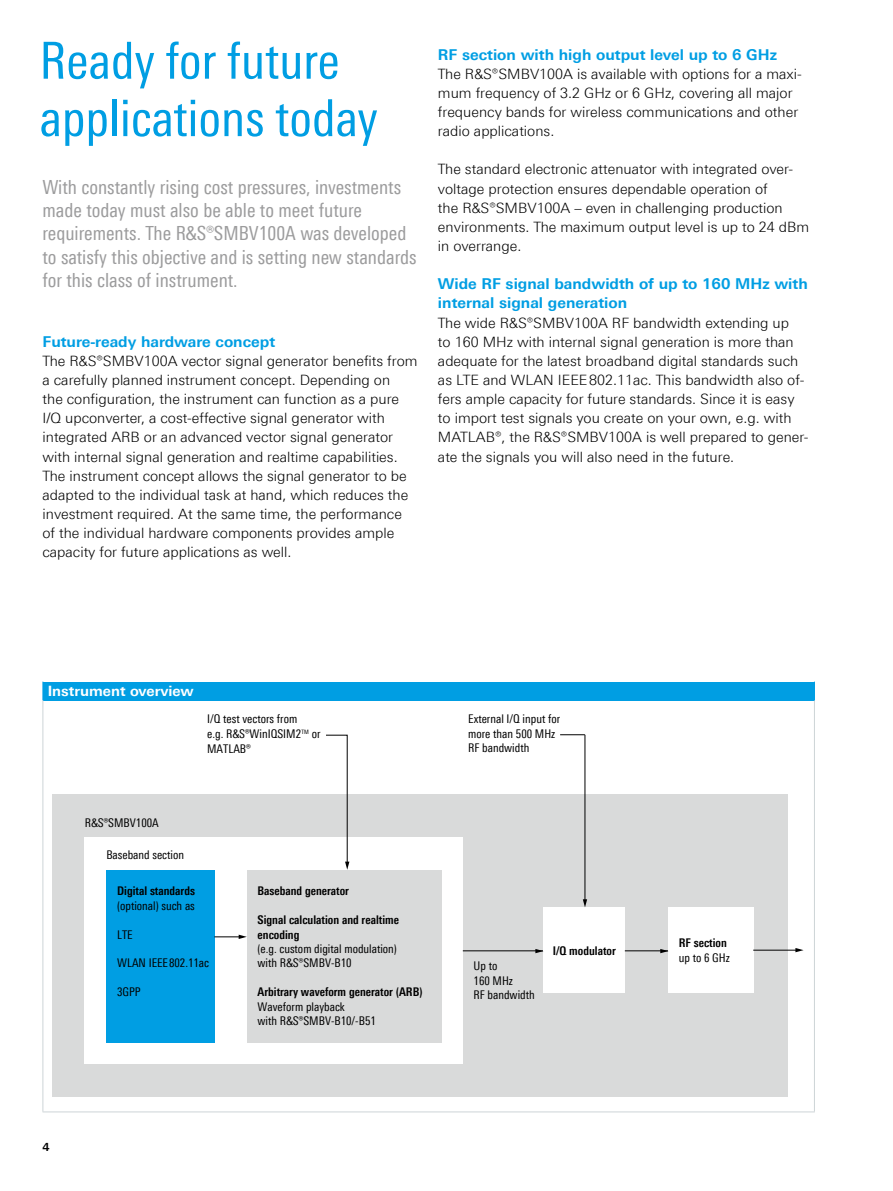
<style>
.page{position:relative;width:893px;height:1191px;background:#fff}
.page>*{position:absolute;margin:0;border:0;box-sizing:border-box;transform-origin:0 0}
.t1{font:51px/57.4px "Linotype Univers 420 Cn";color:#009ee3}
.t2{font:19.5px/23.4px "Linotype Univers 420 Cn";color:#9c9c9d}
.t3{font:700 15px/19.2px "Linotype Univers 630";color:#009ee3}
.t4{font:300 14.25px/19.2px "Linotype Univers 330";color:#000}
.t5{font:700 14.25px "Linotype Univers 630";color:#fff}
.t6{font:12px/14.4px "Linotype Univers 420 Cn";color:#000}
.t7{font:700 12px/14.4px "Linotype Univers 620 Cn";color:#000}
.t8{font:700 11.25px "Linotype Univers 630";color:#000}
.t9{font:6px "Linotype Univers 420 Cn";color:#000}
</style>
<div class="page">
<div style="left:43px;top:681px;width:771px;height:19px;background:#009ee3"></div>
<svg style="left:814px;top:681px;width:1px;height:19px"></svg>
<hr style="left:43px;top:700px;width:1px;height:411px;background:#cdd4d7">
<hr style="left:814px;top:700px;width:1px;height:411px;background:#cdd4d7">
<hr style="left:43px;top:1111px;width:772px;height:1px;background:#cdd4d7">
<div style="left:52px;top:794px;width:736px;height:302px;background:#d9dada"></div>
<div style="left:85px;top:837px;width:378px;height:227px;background:#fff"></div>
<div style="left:106px;top:869px;width:108px;height:173px;background:#009ee3"></div>
<svg style="left:214px;top:934px;width:33px;height:5px"></svg>
<hr style="left:463px;top:950px;width:81px;height:1px;background:#000">
<div style="left:544px;top:907px;width:81px;height:85px;background:#fff"></div>
<div style="left:668px;top:907px;width:85px;height:85px;background:#fff"></div>
<hr style="left:625px;top:950px;width:43px;height:1px;background:#000">
<svg style="left:535px;top:949px;width:8px;height:4px"></svg>
<svg style="left:660px;top:949px;width:8px;height:4px"></svg>
<hr style="left:753px;top:950px;width:44px;height:1px;background:#000">
<svg style="left:795px;top:948px;width:8px;height:4px"></svg>
<svg style="left:326px;top:735px;width:23px;height:134px"></svg>
<div style="left:247px;top:869px;width:194px;height:173px;background:#d9dada"></div>
<svg style="left:583px;top:899px;width:4px;height:8px"></svg>
<hr style="left:585px;top:734px;width:1px;height:167px;background:#000">
<svg style="left:560px;top:734px;width:25px;height:1px"></svg>
<h1 class="t1" style="left:40px;top:32px;width:340px">Ready for future applications today</h1>
<p class="t3" style="left:438px;top:44px;width:341px">RF section with high output level up to 6 GHz</p>
<p class="t4" style="left:438px;top:64px;width:365px">The R&amp;S®SMBV100A is available with options for a maxi&shy;mum frequency of 3.2 GHz or 6 GHz, covering all major frequency bands for wireless communications and other radio applications.</p>
<p class="t4" style="left:438px;top:160px;width:373px">The standard electronic attenuator with integrated over&shy;voltage protection ensures dependable operation of<br>the R&amp;S®SMBV100A – even in challenging production environments. The maximum output level is up to 24 dBm in overrange.</p>
<p class="t3" style="left:438px;top:274px;width:371px">Wide RF signal bandwidth of up to 160 MHz with internal signal generation</p>
<p class="t4" style="left:438px;top:313px;width:372px">The wide R&amp;S®SMBV100A RF bandwidth extending up<br>to 160 MHz with internal signal generation is more than adequate for the latest broadband digital standards such as LTE and WLAN IEEE802.11ac. This bandwidth also of&shy;fers ample capacity for future standards. Since it is easy to import test signals you create on your own, e.g. with MATLAB®, the R&amp;S®SMBV100A is well prepared to gener&shy;ate the signals you will also need in the future.</p>
<h2 class="t2" style="left:43px;top:175px;width:376px">With constantly rising cost pressures, investments made today must also be able to meet future requirements. The R&amp;S®SMBV100A was developed to satisfy this objective and is setting new standards for this class of instrument.</h2>
<p class="t3" style="left:43px;top:331px;width:234px">Future-ready hardware concept</p>
<p class="t4" style="left:43px;top:351px;width:377px">The R&amp;S®SMBV100A vector signal generator benefits from a carefully planned instrument concept. Depending on<br>the configuration, the instrument can function as a pure I/Q upconverter, a cost-effective signal generator with integrated ARB or an advanced vector signal generator with internal signal generation and realtime capabilities.<br>The instrument concept allows the signal generator to be adapted to the individual task at hand, which reduces the investment required. At the same time, the performance of the individual hardware components provides ample capacity for future applications as well.</p>
<p class="t5" style="left:48px;top:682px;width:148px">Instrument overview</p>
<p class="t6" style="left:207px;top:711px;width:115px;line-height:14.9px">I/Q test vectors from<br>e.g. ¸WinIQSIM2 or<br>MATLAB®</p>
<p class="t6" style="left:468px;top:712px;width:94px">External I/Q input for more than 500 MHz<br>RF bandwidth</p>
<p class="t9" style="left:302px;top:728px;width:9px">TM</p>
<p class="t6" style="left:85px;top:815px;width:76px">¸SMBV100A</p>
<p class="t6" style="left:106px;top:847px;width:79px">Baseband section</p>
<p class="t8" style="left:43px;top:1139px;width:9px">4</p>
<p class="t7" style="left:117px;top:884px;width:79px">Digital standards</p>
<p class="t6" style="left:117px;top:898px;width:79px">(optional) such as</p>
<p class="t6" style="left:117px;top:927px;width:17px">LTE</p>
<p class="t6" style="left:117px;top:956px;width:93px">WLAN IEEE802.11ac</p>
<p class="t6" style="left:117px;top:984px;width:25px">3GPP</p>
<p class="t7" style="left:258px;top:884px;width:93px">Baseband generator</p>
<p class="t7" style="left:258px;top:912px;width:143px">Signal calculation and realtime encoding</p>
<p class="t6" style="left:258px;top:941px;width:141px">(e.g. custom digital modulation) with ¸SMBV-B10</p>
<p class="t7" style="left:258px;top:984px;width:166px">Arbitrary waveform generator (ARB)</p>
<p class="t6" style="left:258px;top:999px;width:120px">Waveform playback<br>with ¸SMBV-B10/-B51</p>
<p class="t6" style="left:474px;top:958px;width:63px">Up to<br>160 MHz<br>RF bandwidth</p>
<p class="t7" style="left:553px;top:943px;width:65px">I/Q modulator</p>
<p class="t7" style="left:679px;top:936px;width:50px">RF section</p>
<p class="t6" style="left:679px;top:950px;width:52px">up to 6 GHz</p>
</div>
